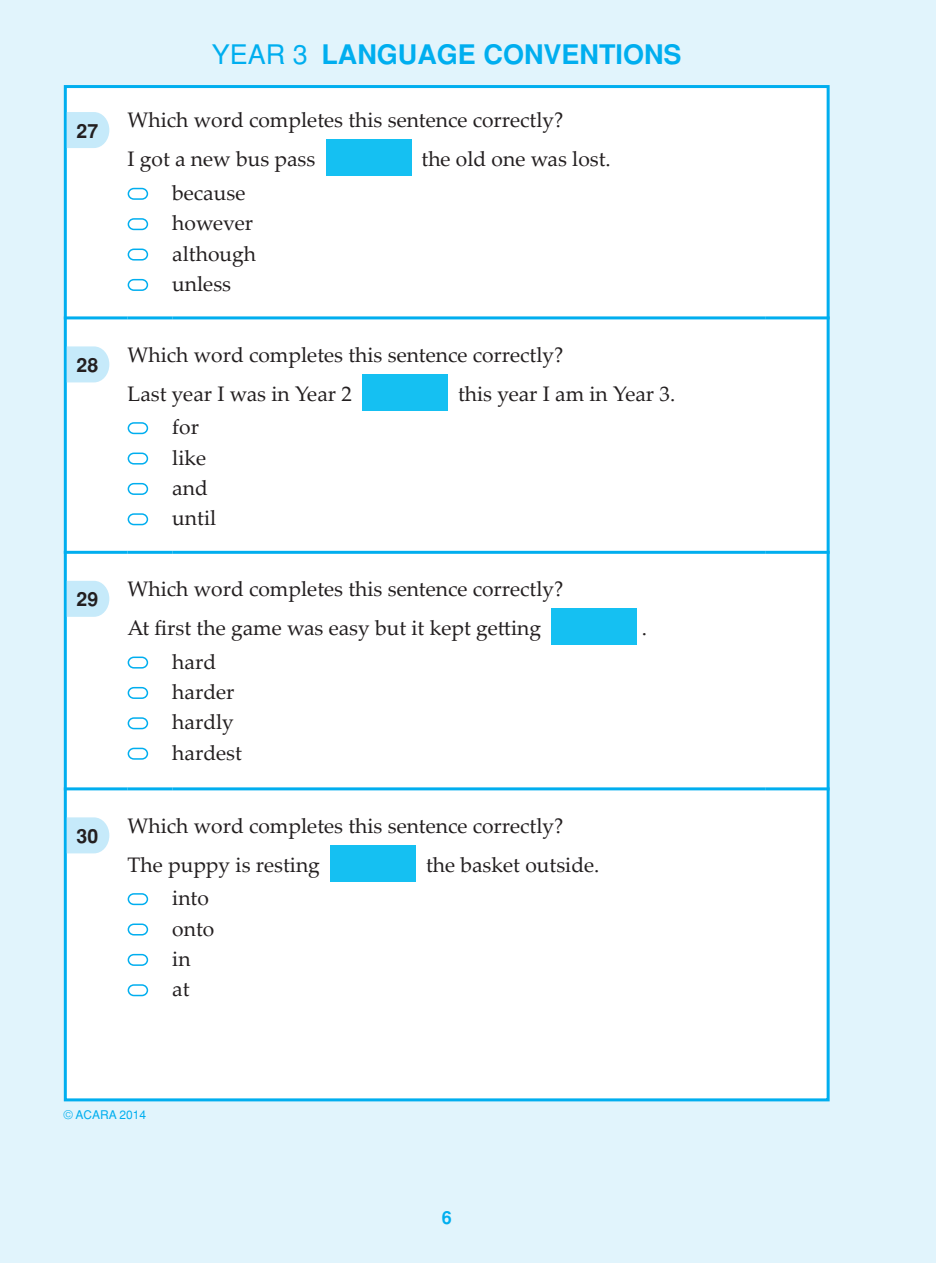
<style>
.page{position:relative;width:936px;height:1263px;background:#fff}
.page>*{position:absolute;margin:0;border:0;box-sizing:border-box;transform-origin:0 0}
.t1{font:700 27px "Helvetica";color:#00aeef}
.t2{font:21px/30.3px "Palatino Linotype";color:#231f20}
.t3{font:700 19.5px "Helvetica";letter-spacing:.005em;color:#231f20}
.t4{font:700 18px "Helvetica";color:#00aeef}
.t5{font:12px "Helvetica";color:#00aeef}
.s1{font-weight:400}
</style>
<div class="page">
<div style="left:0;top:0;width:935px;height:1263px;background:#e1f4fc"></div>
<hr style="left:935px;top:0;width:1px;height:1263px;background:#e1f4fc">
<div style="left:64px;top:85px;width:765px;height:1016px;background:#fff;border:3px solid #00aeef"></div>
<hr style="left:64px;top:316px;width:64px;height:3px;background:#00aeef">
<hr style="left:128px;top:316px;width:44px;height:3px;background:#00aeef">
<hr style="left:172px;top:316px;width:593px;height:3px;background:#00aeef">
<hr style="left:765px;top:316px;width:64px;height:3px;background:#00aeef">
<svg style="left:67px;top:112px;width:42px;height:36px;background:#caebfa"></svg>
<div style="left:326px;top:140px;width:85px;height:36px;background:#15c0f2"></div>
<div style="left:128px;top:188px;width:20px;height:12px;border:2px solid #00aeef;border-radius:5px"></div>
<div style="left:128px;top:218px;width:20px;height:12px;border:2px solid #00aeef;border-radius:5px"></div>
<div style="left:128px;top:249px;width:20px;height:12px;border:2px solid #00aeef;border-radius:5px"></div>
<div style="left:128px;top:279px;width:20px;height:12px;border:2px solid #00aeef;border-radius:5px"></div>
<hr style="left:64px;top:551px;width:64px;height:3px;background:#00aeef">
<hr style="left:128px;top:551px;width:44px;height:3px;background:#00aeef">
<hr style="left:172px;top:551px;width:593px;height:3px;background:#00aeef">
<hr style="left:765px;top:551px;width:64px;height:3px;background:#00aeef">
<svg style="left:67px;top:346px;width:42px;height:36px;background:#caebfa"></svg>
<div style="left:362px;top:374px;width:85px;height:36px;background:#15c0f2"></div>
<div style="left:128px;top:422px;width:20px;height:12px;border:2px solid #00aeef;border-radius:5px"></div>
<div style="left:128px;top:452px;width:20px;height:13px;border:2px solid #00aeef;border-radius:5px"></div>
<div style="left:128px;top:483px;width:20px;height:12px;border:2px solid #00aeef;border-radius:5px"></div>
<div style="left:128px;top:513px;width:20px;height:12px;border:2px solid #00aeef;border-radius:5px"></div>
<hr style="left:64px;top:787px;width:64px;height:3px;background:#00aeef">
<hr style="left:128px;top:787px;width:44px;height:3px;background:#00aeef">
<hr style="left:172px;top:787px;width:593px;height:3px;background:#00aeef">
<hr style="left:765px;top:787px;width:64px;height:3px;background:#00aeef">
<svg style="left:67px;top:581px;width:42px;height:36px;background:#caebfa"></svg>
<div style="left:551px;top:609px;width:85px;height:36px;background:#15c0f2"></div>
<div style="left:128px;top:656px;width:20px;height:12px;border:2px solid #00aeef;border-radius:5px"></div>
<div style="left:128px;top:687px;width:20px;height:12px;border:2px solid #00aeef;border-radius:5px"></div>
<div style="left:128px;top:717px;width:20px;height:12px;border:2px solid #00aeef;border-radius:5px"></div>
<div style="left:128px;top:748px;width:20px;height:12px;border:2px solid #00aeef;border-radius:5px"></div>
<svg style="left:67px;top:817px;width:42px;height:36px;background:#caebfa"></svg>
<div style="left:330px;top:845px;width:85px;height:36px;background:#15c0f2"></div>
<div style="left:128px;top:893px;width:20px;height:12px;border:2px solid #00aeef;border-radius:5px"></div>
<div style="left:128px;top:923px;width:20px;height:12px;border:2px solid #00aeef;border-radius:5px"></div>
<div style="left:128px;top:954px;width:20px;height:12px;border:2px solid #00aeef;border-radius:5px"></div>
<div style="left:128px;top:984px;width:20px;height:12px;border:2px solid #00aeef;border-radius:5px"></div>
<p class="t1" style="left:212px;top:39px;width:471px"><span class="s1">YEAR 3</span> LANGUAGE CONVENTIONS</p>
<p class="t3" style="left:77px;top:119px;width:23px">27</p>
<p class="t2" style="left:128px;top:100px;width:437px;line-height:39px">Which word completes this sentence correctly?<br>I got a new bus pass</p>
<p class="t2" style="left:421px;top:143px;width:191px">the old one was lost.</p>
<p class="t2" style="left:172px;top:177px;width:85px">because however although unless</p>
<p class="t3" style="left:77px;top:354px;width:23px">28</p>
<p class="t2" style="left:128px;top:334px;width:437px;line-height:39px">Which word completes this sentence correctly?<br>Last year I was in Year 2</p>
<p class="t2" style="left:458px;top:378px;width:219px">this year I am in Year 3.</p>
<p class="t2" style="left:172px;top:411px;width:45px">for like and until</p>
<p class="t3" style="left:77px;top:588px;width:23px">29</p>
<p class="t2" style="left:128px;top:569px;width:437px;line-height:39px">Which word completes this sentence correctly?<br>At first the game was easy but it kept getting</p>
<p class="t2" style="left:172px;top:645px;width:71px">hard harder hardly hardest</p>
<p class="t3" style="left:77px;top:825px;width:23px">30</p>
<p class="t2" style="left:128px;top:805px;width:437px;line-height:39px">Which word completes this sentence correctly?<br>The puppy is resting</p>
<p class="t2" style="left:426px;top:849px;width:175px">the basket outside.</p>
<p class="t2" style="left:172px;top:882px;width:43px">into onto in<br>at</p>
<p class="t2" style="left:642px;top:612px;width:7px">.</p>
<p class="t5" style="left:64px;top:1108px;width:84px">© ACARA 2014</p>
<p class="t4" style="left:441px;top:1207px;width:12px">6</p>
</div>
